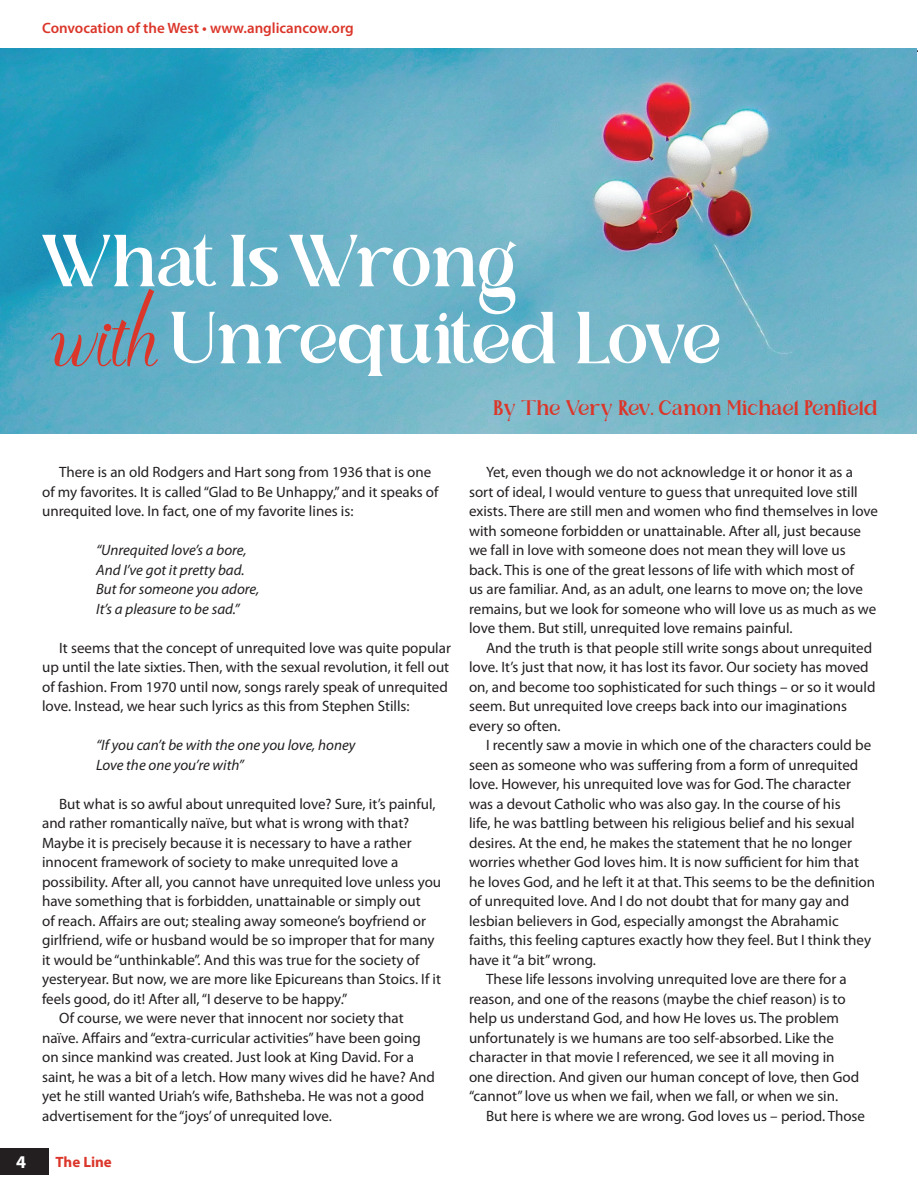
<style>
.page{position:relative;width:918px;height:1188px;background:#fff}
.page>*{position:absolute;margin:0;border:0;box-sizing:border-box;transform-origin:0 0}
.t1{font:73.5px/77.1px "Laisha";letter-spacing:-.005em;color:#fff}
.t2{font:21px "Laisha";color:#db362a}
.t3{font:700 18px "Myriad Pro";color:#fff}
.t4{font:15px/19.5px "Myriad Pro";color:#231f20}
.t5{font:italic 15px/19.5px "Myriad Pro";color:#231f20}
.t6{font:600 15px "Myriad Pro";color:#db362a}
.t7{font:700 15px "Myriad Pro";color:#db362a}
.s1{font-family:"Mimosa Script";font-size:90px;color:#db362a}
</style>
<div class="page">
<div style="left:0;top:1148px;width:49px;height:27px;background:#231f20"></div>
<img style="left:0;top:48px;width:916px;height:386px">
<p class="t6" style="left:42px;top:18px;width:313px">Convocation of the West • www.anglicancow.org</p>
<h1 class="t1" style="left:42px;top:231px;width:682px">What Is Wrong <span class="s1">with</span>Unrequited Love</h1>
<h2 class="t2" style="left:494px;top:398px;width:386px">By The Very Rev. Canon Michael Penfield</h2>
<p class="t4" style="left:42px;top:462px;width:398px;text-indent:17px">There is an old Rodgers and Hart song from 1936 that is one of my favorites. It is called “Glad to Be Unhappy,” and it speaks of unrequited love. In fact, one of my favorite lines is:</p>
<p class="t5" style="left:96px;top:540px;width:165px">“Unrequited love’s a bore,<br>And I’ve got it pretty bad.<br>But for someone you adore,<br>It’s a pleasure to be sad.”</p>
<p class="t4" style="left:42px;top:638px;width:410px;text-indent:17px">It seems that the concept of unrequited love was quite popular up until the late sixties. Then, with the sexual revolution, it fell out of fashion. From 1970 until now, songs rarely speak of unrequited love. Instead, we hear such lyrics as this from Stephen Stills:</p>
<p class="t5" style="left:96px;top:735px;width:261px">“If you can’t be with the one you love, honey<br>Love the one you’re with”</p>
<p class="t4" style="left:59px;top:794px;width:378px">But what is so awful about unrequited love? Sure, it’s painful,</p>
<p class="t4" style="left:42px;top:813px;width:369px">and rather romantically naïve, but what is wrong with that?</p>
<p class="t4" style="left:42px;top:833px;width:371px">Maybe it is precisely because it is necessary to have a rather</p>
<p class="t4" style="left:42px;top:852px;width:358px">innocent framework of society to make unrequited love a</p>
<p class="t4" style="left:42px;top:872px;width:401px">possibility. After all, you cannot have unrequited love unless you</p>
<p class="t4" style="left:42px;top:891px;width:380px">have something that is forbidden, unattainable or simply out</p>
<p class="t4" style="left:42px;top:911px;width:385px">of reach. Affairs are out; stealing away someone’s boyfriend or</p>
<p class="t4" style="left:42px;top:930px;width:394px">girlfriend, wife or husband would be so improper that for many</p>
<p class="t4" style="left:42px;top:950px;width:379px">it would be “unthinkable”. And this was true for the society of</p>
<p class="t4" style="left:42px;top:969px;width:400px">yesteryear. But now, we are more like Epicureans than Stoics. If it</p>
<p class="t4" style="left:42px;top:989px;width:307px">feels good, do it! After all, “I deserve to be happy.”</p>
<p class="t4" style="left:59px;top:1008px;width:346px">Of course, we were never that innocent nor society that</p>
<p class="t4" style="left:42px;top:1028px;width:380px">naïve. Affairs and “extra-curricular activities” have been going</p>
<p class="t4" style="left:42px;top:1047px;width:374px">on since mankind was created. Just look at King David. For a</p>
<p class="t4" style="left:42px;top:1067px;width:394px">saint, he was a bit of a letch. How many wives did he have? And</p>
<p class="t4" style="left:42px;top:1086px;width:384px">yet he still wanted Uriah’s wife, Bathsheba. He was not a good</p>
<p class="t4" style="left:42px;top:1106px;width:291px">advertisement for the “joys’ of unrequited love.</p>
<p class="t3" style="left:16px;top:1150px;width:11px">4</p>
<p class="t7" style="left:56px;top:1152px;width:58px">The Line</p>
<p class="t4" style="left:469px;top:462px;width:411px;text-indent:17px">Yet, even though we do not acknowledge it or honor it as a sort of ideal, I would venture to guess that unrequited love still exists. There are still men and women who find themselves in love with someone forbidden or unattainable. After all, just because we fall in love with someone does not mean they will love us back. This is one of the great lessons of life with which most of<br>us are familiar. And, as an adult, one learns to move on; the love remains, but we look for someone who will love us as much as we love them. But still, unrequited love remains painful.</p>
<p class="t4" style="left:469px;top:638px;width:408px;text-indent:17px">And the truth is that people still write songs about unrequited love. It’s just that now, it has lost its favor. Our society has moved on, and become too sophisticated for such things – or so it would seem. But unrequited love creeps back into our imaginations every so often.</p>
<p class="t4" style="left:486px;top:735px;width:387px">I recently saw a movie in which one of the characters could be</p>
<p class="t4" style="left:469px;top:755px;width:391px">seen as someone who was suffering from a form of unrequited</p>
<p class="t4" style="left:469px;top:774px;width:383px">love. However, his unrequited love was for God. The character</p>
<p class="t4" style="left:469px;top:794px;width:373px">was a devout Catholic who was also gay. In the course of his</p>
<p class="t4" style="left:469px;top:813px;width:387px">life, he was battling between his religious belief and his sexual</p>
<p class="t4" style="left:469px;top:833px;width:384px">desires. At the end, he makes the statement that he no longer</p>
<p class="t4" style="left:469px;top:852px;width:391px">worries whether God loves him. It is now sufficient for him that</p>
<p class="t4" style="left:469px;top:872px;width:408px">he loves God, and he left it at that. This seems to be the definition</p>
<p class="t4" style="left:469px;top:891px;width:382px">of unrequited love. And I do not doubt that for many gay and</p>
<p class="t4" style="left:469px;top:911px;width:371px">lesbian believers in God, especially amongst the Abrahamic</p>
<p class="t4" style="left:469px;top:930px;width:404px">faiths, this feeling captures exactly how they feel. But I think they</p>
<p class="t4" style="left:469px;top:950px;width:128px">have it “a bit” wrong.</p>
<p class="t4" style="left:486px;top:969px;width:362px">These life lessons involving unrequited love are there for a</p>
<p class="t4" style="left:469px;top:989px;width:378px">reason, and one of the reasons (maybe the chief reason) is to</p>
<p class="t4" style="left:469px;top:1008px;width:372px">help us understand God, and how He loves us. The problem</p>
<p class="t4" style="left:469px;top:1028px;width:367px">unfortunately is we humans are too self-absorbed. Like the</p>
<p class="t4" style="left:469px;top:1047px;width:367px">character in that movie I referenced, we see it all moving in</p>
<p class="t4" style="left:469px;top:1067px;width:392px">one direction. And given our human concept of love, then God</p>
<p class="t4" style="left:469px;top:1086px;width:371px">“cannot” love us when we fail, when we fall, or when we sin.</p>
<p class="t4" style="left:486px;top:1106px;width:381px">But here is where we are wrong. God loves us – period. Those</p>
</div>
